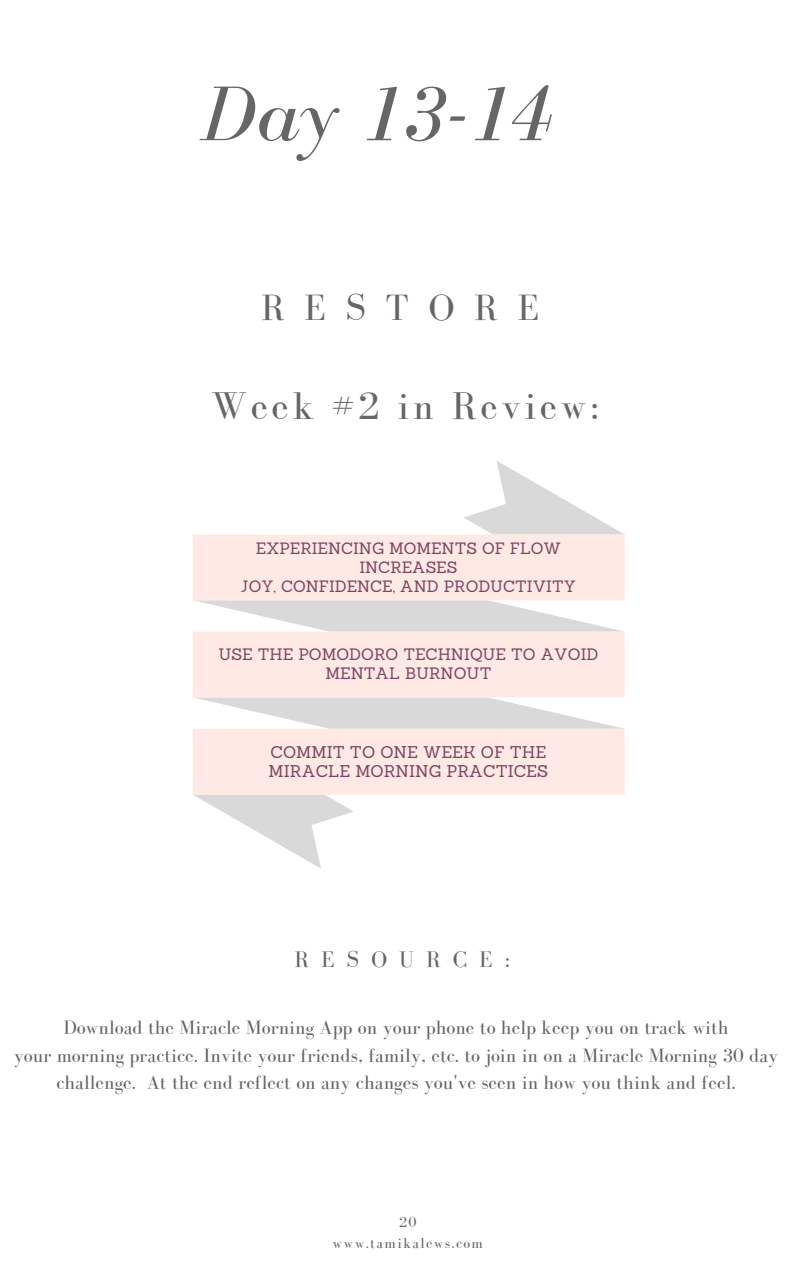
<style>
.page{position:relative;width:794px;height:1266px;background:#fff}
.page>*{position:absolute;margin:0;border:0;box-sizing:border-box;transform-origin:0 0}
.t1{font:italic 79.65px "Bodoni FLF";color:#666}
.t2{font:39.83px "Bodoni FLF";letter-spacing:.09em;color:#666}
.t3{font:37.65px "Bodoni FLF";letter-spacing:.52em;color:#666}
.t4{font:23.25px "Bodoni FLF";letter-spacing:.52em;color:#666}
.t5{font:19.88px/27.6px "Bodoni FLF";color:#666;text-align:center}
.t6{font:16.58px/19.7px "Sanchez";color:#7d4563}
.t7{font:16.12px/19.1px "Sanchez";color:#7d4563;text-align:center}
.t8{font:15.98px/19.1px "Sanchez";color:#7d4563;text-align:center}
.t9{font:14.92px/20.9px "Bodoni FLF";letter-spacing:.09em;color:#666;text-align:center}
</style>
<div class="page">
<svg style="left:193px;top:461px;width:431px;height:407px"></svg>
<h1 class="t1" style="left:202px;top:71px;width:352px">Day 13-14</h1>
<h3 class="t3" style="left:261px;top:287px;width:279px">RESTORE</h3>
<h2 class="t2" style="left:211px;top:384px;width:389px">Week #2 in Review:</h2>
<p class="t8" style="left:241px;top:538px;width:336px">EXPERIENCING MOMENTS OF FLOW<br>INCREASES<br>JOY, CONFIDENCE, AND PRODUCTIVITY</p>
<p class="t7" style="left:218px;top:645px;width:381px">USE THE POMODORO TECHNIQUE TO AVOID<br>MENTAL BURNOUT</p>
<p class="t6" style="left:268px;top:742px;width:281px">COMMIT TO ONE WEEK OF THE<br>MIRACLE MORNING PRACTICES</p>
<p class="t4" style="left:294px;top:946px;width:217px">RESOURCE:</p>
<p class="t5" style="left:14px;top:1013px;width:765px">Download the Miracle Morning App on your phone to help keep you on track with<br>your morning practice. Invite your friends, family, etc. to join in on a Miracle Morning 30 day challenge. At the end reflect on any changes you've seen in how you think and feel.</p>
<p class="t9" style="left:332px;top:1211px;width:152px">20 www.tamikalews.com</p>
</div>
